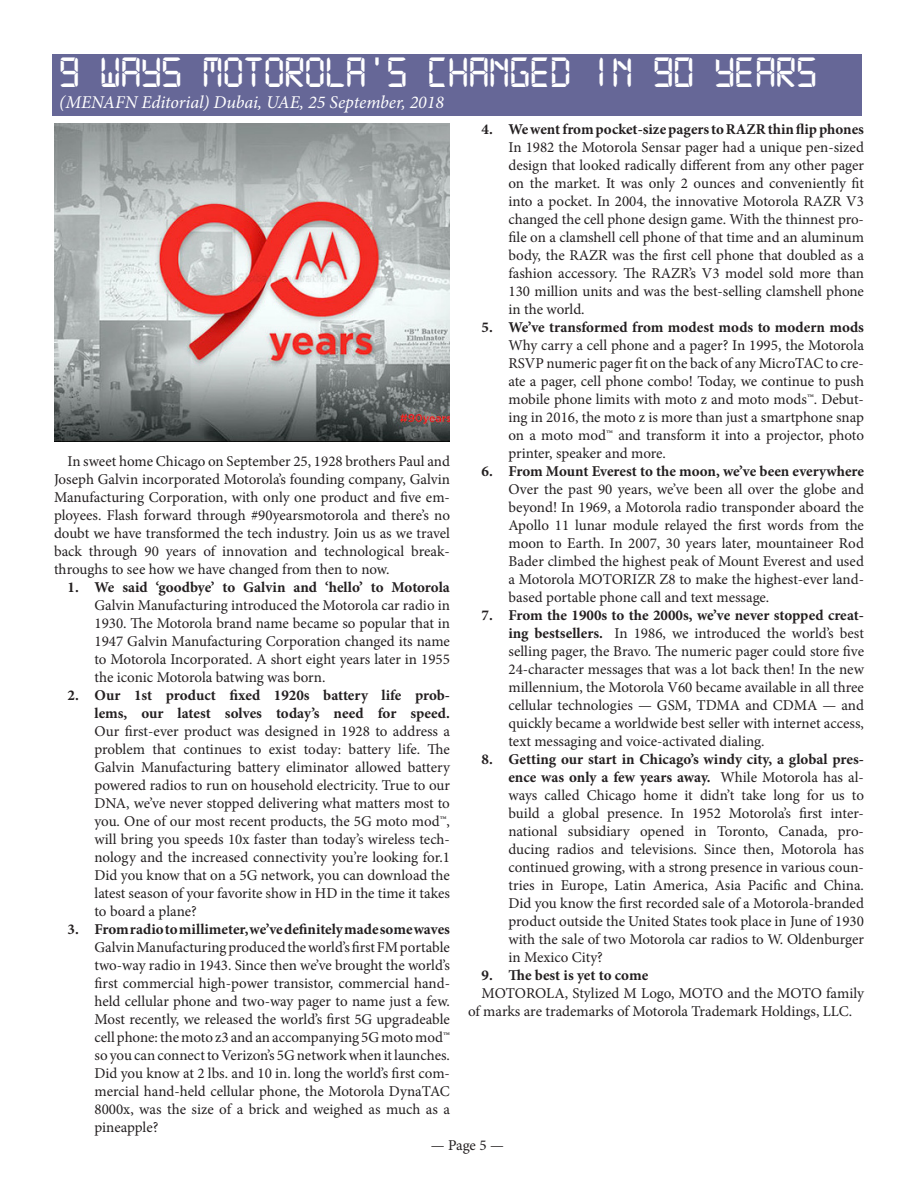
<style>
.page{position:relative;width:918px;height:1188px;background:#fff}
.page>*{position:absolute;margin:0;border:0;box-sizing:border-box;transform-origin:0 0}
.Headline_white{font:45px "Digital 7 Mono";color:#fff}
.byline_white{font:italic 18px "Minion Pro";letter-spacing:-.005em;color:#fff}
.t1{font:15px/18px "Minion Pro";letter-spacing:-.005em;color:#231f20;text-align:justify}
.t2{font:700 15px "Minion Pro";color:#231f20}
.s1{font-weight:700}
</style>
<div class="page">
<div style="left:52px;top:54px;width:810px;height:62px;background:#666797"></div>
<img style="left:54px;top:123px;width:396px;height:318px">
<p class="Headline_white" style="left:59px;top:52px;width:759px">9 WAYS MOTOROLA’S CHANGED IN 90 YEARS</p>
<p class="byline_white" style="left:59px;top:90px;width:386px">(MENAFN Editorial) Dubai, UAE, 25 September, 2018</p>
<p class="t1" style="left:54px;top:452px;width:398px;text-indent:14px">In sweet home Chicago on September 25, 1928 brothers Paul and Joseph Galvin incorporated Motorola’s founding company, Galvin Manufacturing Corporation, with only one product and five em&shy;ployees. Flash forward through #90yearsmotorola and there’s no doubt we have transformed the tech industry. Join us as we travel back through 90 years of innovation and technological break&shy;throughs to see how we have changed from then to now.</p>
<p class="t1" style="left:94px;top:578px;width:357px;text-indent:-27px"><span class="s1">1. We said ‘goodbye’ to Galvin and ‘hello’ to Motorola </span>Galvin Manufacturing introduced the Motorola car radio in 1930. The Motorola brand name became so popular that in 1947 Galvin Manufacturing Corporation changed its name to Motorola Incorporated. A short eight years later in 1955 the iconic Motorola batwing was born.</p>
<p class="t1" style="left:94px;top:686px;width:357px;text-indent:-27px"><span class="s1">2. Our 1st product fixed 1920s battery life prob&shy;lems, our latest solves today’s need for speed.<br></span>Our first-ever product was designed in 1928 to address a problem that continues to exist today: battery life. The Galvin Manufacturing battery eliminator allowed battery powered radios to run on household electricity. True to our DNA, we’ve never stopped delivering what matters most to you. One of our most recent products, the 5G moto mod™, will bring you speeds 10x faster than today’s wireless tech&shy;nology and the increased connectivity you’re looking for.1<br>Did you know that on a 5G network, you can download the latest season of your favorite show in HD in the time it takes to board a plane?</p>
<p class="t1" style="left:94px;top:920px;width:357px;text-indent:-27px"><span class="s1">3. From radio to millimeter, we’ve definitely made some waves </span>Galvin Manufacturing produced the world’s first FM portable two-way radio in 1943. Since then we’ve brought the world’s first commercial high-power transistor, commercial hand&shy;held cellular phone and two-way pager to name just a few.<br>Most recently, we released the world’s first 5G upgradeable cell phone: the moto z3 and an accompanying 5G moto mod™ so you can connect to Verizon’s 5G network when it launches.<br>Did you know at 2 lbs. and 10 in. long the world’s first com&shy;mercial hand-held cellular phone, the Motorola DynaTAC 8000x, was the size of a brick and weighed as much as a pineapple?</p>
<p class="t1" style="left:508px;top:120px;width:357px;text-indent:-27px"><span class="s1">4. We went from pocket-size pagers to RAZR thin flip phones </span>In 1982 the Motorola Sensar pager had a unique pen-sized design that looked radically different from any other pager on the market. It was only 2 ounces and conveniently fit into a pocket. In 2004, the innovative Motorola RAZR V3 changed the cell phone design game. With the thinnest pro&shy;file on a clamshell cell phone of that time and an aluminum body, the RAZR was the first cell phone that doubled as a fashion accessory. The RAZR’s V3 model sold more than 130 million units and was the best-selling clamshell phone in the world.</p>
<p class="t1" style="left:508px;top:318px;width:357px;text-indent:-27px"><span class="s1">5. We’ve transformed from modest mods to modern mods </span>Why carry a cell phone and a pager? In 1995, the Motorola RSVP numeric pager fit on the back of any MicroTAC to cre&shy;ate a pager, cell phone combo! Today, we continue to push mobile phone limits with moto z and moto mods™. Debut&shy;ing in 2016, the moto z is more than just a smartphone snap on a moto mod™ and transform it into a projector, photo printer, speaker and more.</p>
<p class="t1" style="left:508px;top:462px;width:357px;text-indent:-27px"><span class="s1">6. From Mount Everest to the moon, we’ve been everywhere </span>Over the past 90 years, we’ve been all over the globe and beyond! In 1969, a Motorola radio transponder aboard the Apollo 11 lunar module relayed the first words from the moon to Earth. In 2007, 30 years later, mountaineer Rod Bader climbed the highest peak of Mount Everest and used a Motorola MOTORIZR Z8 to make the highest-ever land&shy;based portable phone call and text message.</p>
<p class="t1" style="left:508px;top:606px;width:357px;text-indent:-27px"><span class="s1">7. From the 1900s to the 2000s, we’ve never stopped creat&shy;ing bestsellers.</span> In 1986, we introduced the world’s best selling pager, the Bravo. The numeric pager could store five 24-character messages that was a lot back then! In the new millennium, the Motorola V60 became available in all three cellular technologies — GSM, TDMA and CDMA — and quickly became a worldwide best seller with internet access, text messaging and voice-activated dialing.</p>
<p class="t1" style="left:508px;top:750px;width:357px;text-indent:-27px"><span class="s1">8. Getting our start in Chicago’s windy city, a global pres&shy;ence was only a few years away.</span> While Motorola has al&shy;ways called Chicago home it didn’t take long for us to build a global presence. In 1952 Motorola’s first inter&shy;national subsidiary opened in Toronto, Canada, pro&shy;ducing radios and televisions. Since then, Motorola has continued growing, with a strong presence in various coun&shy;tries in Europe, Latin America, Asia Pacific and China.<br>Did you know the first recorded sale of a Motorola-branded product outside the United States took place in June of 1930 with the sale of two Motorola car radios to W. Oldenburger in Mexico City?</p>
<p class="t2" style="left:482px;top:965px;width:168px">9. The best is yet to come</p>
<p class="t1" style="left:468px;top:984px;width:398px;text-indent:14px">MOTOROLA, Stylized M Logo, MOTO and the MOTO family of marks are trademarks of Motorola Trademark Holdings, LLC.</p>
<p class="t1" style="left:431px;top:1137px;width:74px">— Page 5 —</p>
</div>
